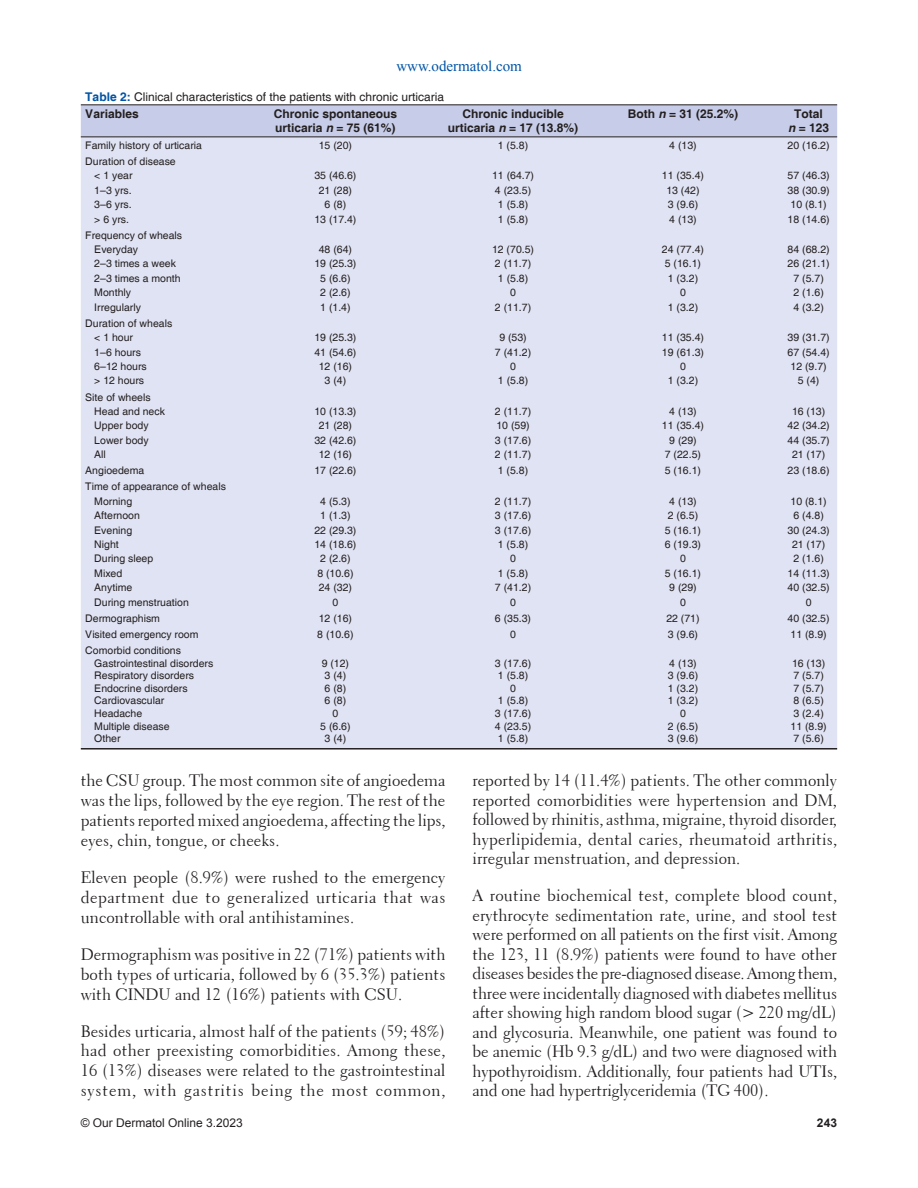
<style>
.page{position:relative;width:918px;height:1188px;background:#fff}
.page>*{position:absolute;margin:0;border:0;box-sizing:border-box;transform-origin:0 0}
.t1{font:16.5px/19.5px "Transitional 521 BT Roman A";color:#231f20;text-align:justify}
.t2{font:15px "Times New Roman";color:#0054a6}
.t3{font:700 12px/14.4px "Helvetica";color:#231f20;text-align:center}
.t4{font:12px/17.2px "Helvetica";color:#231f20}
.t5{font:12px "Arial";color:#231f20}
.t6{font:700 12px "Arial";color:#231f20}
.t7{font:10.5px/14.4px "Helvetica";color:#231f20;text-align:center}
.s1{font-weight:700;color:#0054a6}
.s2{font-weight:700}
.s3{font-style:italic}
</style>
<div class="page">
<div style="left:81px;top:105px;width:756px;height:31px;background:#c7cde8"></div>
<div style="left:81px;top:137px;width:756px;height:611px;background:#e0e3f3"></div>
<hr style="left:81px;top:748px;width:699px;height:2px;background:#231f20">
<hr style="left:780px;top:748px;width:57px;height:2px;background:#231f20">
<hr style="left:81px;top:136px;width:756px;height:1px;background:#231f20">
<hr style="left:81px;top:104px;width:699px;height:1px;background:#231f20">
<hr style="left:780px;top:104px;width:57px;height:1px;background:#231f20">
<h2 class="t2" style="left:396px;top:58px;width:127px">www.odermatol.com</h2>
<p class="t4" style="left:85px;top:88px;width:360px"><span class="s1">Table 2:</span> Clinical characteristics of the patients with chronic urticaria<br><span class="s2">Variables</span></p>
<p class="t3" style="left:274px;top:106px;width:125px;text-align:left">Chronic spontaneous urticaria <span class="s3">n</span> = 75 (61%)</p>
<p class="t3" style="left:448px;top:106px;width:132px">Chronic inducible urticaria <span class="s3">n</span> = 17 (13.8%)</p>
<p class="t3" style="left:628px;top:106px;width:112px">Both <span class="s3">n</span> = 31 (25.2%)</p>
<p class="t3" style="left:788px;top:106px;width:43px">Total<br><span class="s3">n</span> = 123</p>
<p class="t7" style="left:85px;top:138px;width:118px">Family history of urticaria</p>
<p class="t7" style="left:319px;top:138px;width:35px">15 (20)</p>
<p class="t7" style="left:498px;top:138px;width:32px">1 (5.8)</p>
<p class="t7" style="left:669px;top:138px;width:29px">4 (13)</p>
<p class="t7" style="left:788px;top:138px;width:44px">20 (16.2)</p>
<p class="t7" style="left:94px;top:154px;width:83px;text-align:left;text-indent:-9px">Duration of disease &lt; 1 year<br>1–3 yrs.<br>3–6 yrs.<br>&gt; 6 yrs.</p>
<p class="t7" style="left:314px;top:168px;width:44px">35 (46.6)<br>21 (28)<br>6 (8)<br>13 (17.4)</p>
<p class="t7" style="left:492px;top:168px;width:44px;text-align:left">11 (64.7)<br>4 (23.5)<br>1 (5.8)<br>1 (5.8)</p>
<p class="t7" style="left:662px;top:168px;width:44px">11 (35.4)<br>13 (42)<br>3 (9.6)<br>4 (13)</p>
<p class="t7" style="left:788px;top:168px;width:44px;text-align:left">57 (46.3)<br>38 (30.9)<br>10 (8.1)<br>18 (14.6)</p>
<p class="t7" style="left:94px;top:228px;width:89px;text-align:left;text-indent:-9px">Frequency of wheals<br>Everyday<br>2–3 times a week<br>2–3 times a month<br>Monthly<br>Irregularly</p>
<p class="t7" style="left:94px;top:316px;width:79px;text-align:left;text-indent:-9px">Duration of wheals &lt; 1 hour<br>1–6 hours<br>6–12 hours<br>&gt; 12 hours</p>
<p class="t7" style="left:94px;top:390px;width:72px;text-align:left;text-indent:-9px">Site of wheels<br>Head and neck<br>Upper body<br>Lower body<br>All</p>
<p class="t7" style="left:314px;top:242px;width:44px">48 (64)<br>19 (25.3)<br>5 (6.6)<br>2 (2.6)<br>1 (1.4)</p>
<p class="t7" style="left:492px;top:242px;width:44px">12 (70.5)<br>2 (11.7)<br>1 (5.8)<br>0<br>2 (11.7)</p>
<p class="t7" style="left:662px;top:242px;width:44px">24 (77.4)<br>5 (16.1)<br>1 (3.2)<br>0<br>1 (3.2)</p>
<p class="t7" style="left:788px;top:242px;width:44px">84 (68.2)<br>26 (21.1)<br>7 (5.7)<br>2 (1.6)<br>4 (3.2)</p>
<p class="t7" style="left:314px;top:330px;width:44px">19 (25.3)<br>41 (54.6)<br>12 (16)<br>3 (4)</p>
<p class="t7" style="left:495px;top:330px;width:38px">9 (53)<br>7 (41.2)<br>0<br>1 (5.8)</p>
<p class="t7" style="left:662px;top:330px;width:44px">11 (35.4)<br>19 (61.3)<br>0<br>1 (3.2)</p>
<p class="t7" style="left:788px;top:330px;width:44px">39 (31.7)<br>67 (54.4)<br>12 (9.7)<br>5 (4)</p>
<p class="t7" style="left:314px;top:404px;width:44px">10 (13.3)<br>21 (28)<br>32 (42.6)<br>12 (16)</p>
<p class="t7" style="left:495px;top:404px;width:38px;text-align:left">2 (11.7)<br>10 (59)<br>3 (17.6)<br>2 (11.7)</p>
<p class="t7" style="left:662px;top:404px;width:44px">4 (13)<br>11 (35.4)<br>9 (29)<br>7 (22.5)</p>
<p class="t7" style="left:788px;top:404px;width:44px">16 (13)<br>42 (34.2)<br>44 (35.7)<br>21 (17)</p>
<p class="t7" style="left:85px;top:463px;width:60px">Angioedema</p>
<p class="t7" style="left:314px;top:463px;width:44px">17 (22.6)</p>
<p class="t7" style="left:498px;top:463px;width:32px">1 (5.8)</p>
<p class="t7" style="left:665px;top:463px;width:38px">5 (16.1)</p>
<p class="t7" style="left:788px;top:463px;width:44px">23 (18.6)</p>
<p class="t7" style="left:94px;top:480px;width:133px;text-align:left;text-indent:-9px">Time of appearance of wheals<br>Morning<br>Afternoon<br>Evening<br>Night<br>During sleep<br>Mixed<br>Anytime<br>During menstruation</p>
<p class="t7" style="left:314px;top:494px;width:44px">4 (5.3)<br>1 (1.3)<br>22 (29.3)<br>14 (18.6)<br>2 (2.6)<br>8 (10.6)<br>24 (32)<br>0</p>
<p class="t7" style="left:495px;top:494px;width:38px">2 (11.7)<br>3 (17.6)<br>3 (17.6)<br>1 (5.8)<br>0<br>1 (5.8)<br>7 (41.2)<br>0</p>
<p class="t7" style="left:665px;top:494px;width:38px">4 (13)<br>2 (6.5)<br>5 (16.1)<br>6 (19.3)<br>0<br>5 (16.1)<br>9 (29)<br>0</p>
<p class="t7" style="left:788px;top:494px;width:44px">10 (8.1)<br>6 (4.8)<br>30 (24.3)<br>21 (17)<br>2 (1.6)<br>14 (11.3)<br>40 (32.5)<br>0</p>
<p class="t7" style="left:85px;top:611px;width:76px">Dermographism</p>
<p class="t7" style="left:319px;top:611px;width:35px">12 (16)</p>
<p class="t7" style="left:495px;top:611px;width:38px">6 (35.3)</p>
<p class="t7" style="left:666px;top:611px;width:35px">22 (71)</p>
<p class="t7" style="left:788px;top:611px;width:44px">40 (32.5)</p>
<p class="t7" style="left:85px;top:627px;width:115px">Visited emergency room</p>
<p class="t7" style="left:317px;top:627px;width:38px">8 (10.6)</p>
<p class="t7" style="left:510px;top:627px;width:7px">0</p>
<p class="t7" style="left:668px;top:627px;width:32px">3 (9.6)</p>
<p class="t7" style="left:791px;top:627px;width:38px">11 (8.9)</p>
<p class="t7" style="left:94px;top:644px;width:121px;line-height:12.6px;text-align:left;text-indent:-9px">Comorbid conditions<br>Gastrointestinal disorders<br>Respiratory disorders<br>Endocrine disorders<br>Cardiovascular<br>Headache<br>Multiple disease<br>Other</p>
<p class="t7" style="left:320px;top:657px;width:32px;line-height:12.6px">9 (12)<br>3 (4)<br>6 (8)<br>6 (8)<br>0<br>5 (6.6)<br>3 (4)</p>
<p class="t7" style="left:495px;top:657px;width:38px;line-height:12.6px">3 (17.6)<br>1 (5.8)<br>0<br>1 (5.8)<br>3 (17.6)<br>4 (23.5)<br>1 (5.8)</p>
<p class="t7" style="left:668px;top:657px;width:32px;line-height:12.6px">4 (13)<br>3 (9.6)<br>1 (3.2)<br>1 (3.2)<br>0<br>2 (6.5)<br>3 (9.6)</p>
<p class="t7" style="left:791px;top:657px;width:38px;line-height:12.6px;text-align:left">16 (13)<br>7 (5.7)<br>7 (5.7)<br>8 (6.5)<br>3 (2.4)<br>11 (8.9)<br>7 (5.6)</p>
<h1 class="t1" style="left:81px;top:771px;width:366px">the CSU group. The most common site of angioedema was the lips, followed by the eye region. The rest of the patients reported mixed angioedema, affecting the lips, eyes, chin, tongue, or cheeks.</h1>
<h1 class="t1" style="left:81px;top:868px;width:366px">Eleven people (8.9%) were rushed to the emergency department due to generalized urticaria that was uncontrollable with oral antihistamines.</h1>
<h1 class="t1" style="left:81px;top:944px;width:366px">Dermographism was positive in 22 (71%) patients with both types of urticaria, followed by 6 (35.3%) patients with CINDU and 12 (16%) patients with CSU.</h1>
<h1 class="t1" style="left:81px;top:1021px;width:366px">Besides urticaria, almost half of the patients (59; 48%) had other preexisting comorbidities. Among these, 16 (13%) diseases were related to the gastrointestinal system, with gastritis being the most common,</h1>
<p class="t1" style="left:473px;top:771px;width:366px">reported by 14 (11.4%) patients. The other commonly reported comorbidities were hypertension and DM, followed by rhinitis, asthma, migraine, thyroid disorder, hyperlipidemia, dental caries, rheumatoid arthritis, irregular menstruation, and depression.</p>
<p class="t1" style="left:473px;top:886px;width:366px">A routine biochemical test, complete blood count, erythrocyte sedimentation rate, urine, and stool test were performed on all patients on the first visit. Among the 123, 11 (8.9%) patients were found to have other diseases besides the pre-diagnosed disease. Among them, three were incidentally diagnosed with diabetes mellitus after showing high random blood sugar (&gt; 220 mg/dL) and glycosuria. Meanwhile, one patient was found to be anemic (Hb 9.3 g/dL) and two were diagnosed with hypothyroidism. Additionally, four patients had UTIs, and one had hypertriglyceridemia (TG 400).</p>
<p class="t5" style="left:81px;top:1116px;width:164px">© Our Dermatol Online 3.2023</p>
<p class="t6" style="left:817px;top:1116px;width:22px">243</p>
</div>
